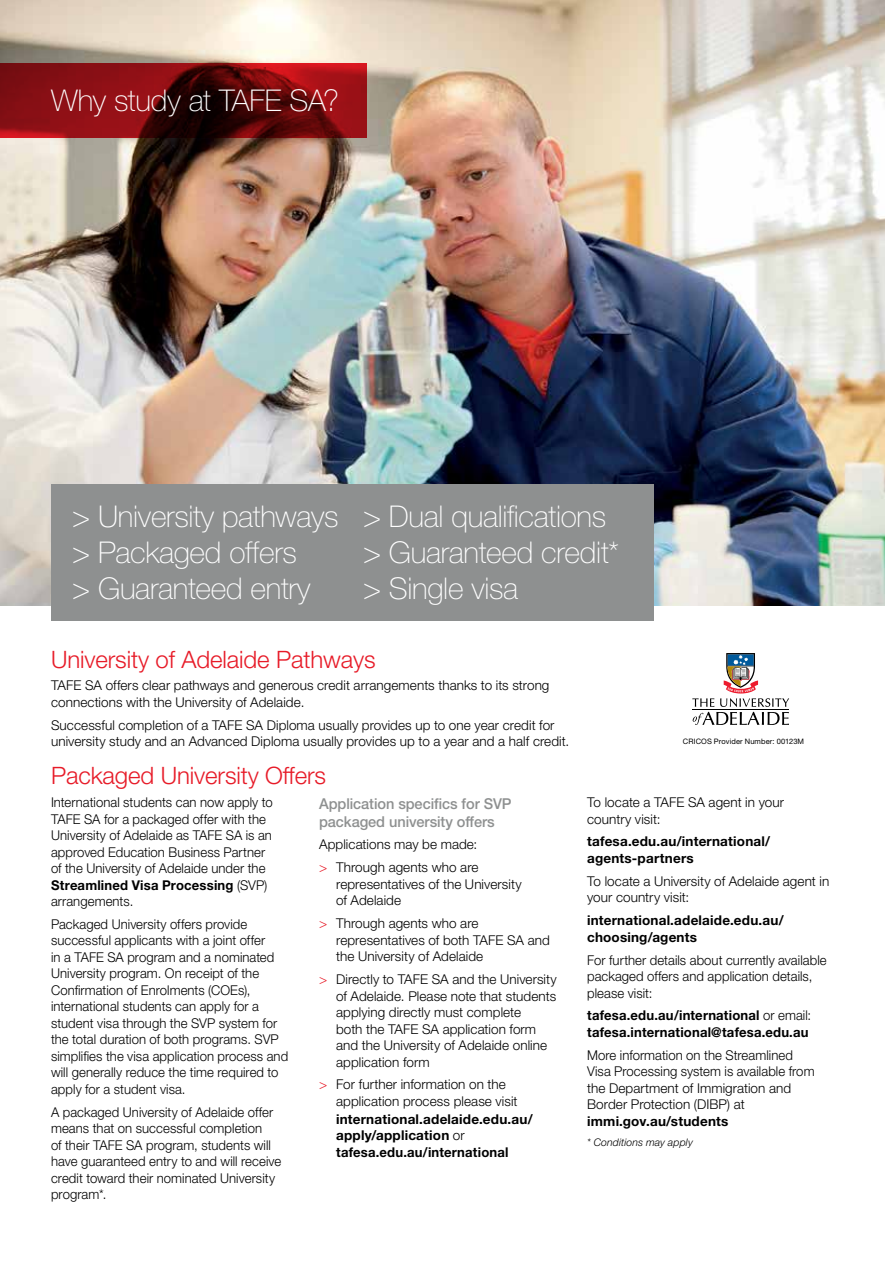
<style>
.page{position:relative;width:885px;height:1263px;background:#fff}
.page>*{position:absolute;margin:0;border:0;box-sizing:border-box;transform-origin:0 0}
.t1{font:100 30px/36px "Helvetica Neue LT Std";letter-spacing:-.01em;color:#fff}
.t2{font:300 24px "Helvetica Neue LT Std";letter-spacing:-.005em;color:#e71b28}
.t3{font:500 15px/18px "Helvetica Neue LT Std";letter-spacing:-.005em;color:#8e9090}
.t4{font:300 13.5px/16.5px "Helvetica Neue LT Std";letter-spacing:.005em;color:#000}
.t5{font:700 13.5px/16.5px "Helvetica Neue LT Std";letter-spacing:.015em;color:#000}
.t6{font:italic 300 10.5px "Helvetica Neue LT Std";letter-spacing:.01em;color:#000}
.t7{font:7.5px "Helvetica Neue LT Std";letter-spacing:.015em;color:#000}
.s1{font-weight:700}
.s2{color:#e71b28}
.s3{font-weight:300}
</style>
<div class="page">
<img style="left:0;top:0;width:884px;height:606px">
<div style="left:51px;top:484px;width:602px;height:137px;background:#8e9090"></div>
<svg style="left:0;top:64px;width:366px;height:74px;background:#730b0f"></svg>
<svg style="left:692px;top:653px;width:97px;height:72px"></svg>
<h1 class="t1" style="left:51px;top:82px;width:289px">Why study at TAFE SA?</h1>
<h1 class="t1" style="left:72px;top:498px;width:268px">&gt; University pathways &gt; Packaged offers<br>&gt; Guaranteed entry</h1>
<h1 class="t1" style="left:363px;top:498px;width:257px">&gt; Dual qualifications &gt; Guaranteed credit* &gt; Single visa</h1>
<h2 class="t2" style="left:51px;top:644px;width:326px">University of Adelaide Pathways</h2>
<p class="t4" style="left:51px;top:677px;width:500px">TAFE SA offers clear pathways and generous credit arrangements thanks to its strong connections with the University of Adelaide.</p>
<p class="t4" style="left:51px;top:716px;width:519px">Successful completion of a TAFE SA Diploma usually provides up to one year credit for university study and an Advanced Diploma usually provides up to a year and a half credit.</p>
<p class="t7" style="left:682px;top:736px;width:123px">CRICOS Provider Number: 00123M</p>
<h2 class="t2" style="left:51px;top:761px;width:276px">Packaged University Offers</h2>
<p class="t4" style="left:51px;top:794px;width:223px">International students can now apply to TAFE SA for a packaged offer with the University of Adelaide as TAFE SA is an approved Education Business Partner of the University of Adelaide under the <span class="s1">Streamlined Visa Processing</span> (SVP) arrangements.</p>
<p class="t4" style="left:51px;top:915px;width:239px">Packaged University offers provide successful applicants with a joint offer<br>in a TAFE SA program and a nominated University program. On receipt of the Confirmation of Enrolments (COEs), international students can apply for a student visa through the SVP system for the total duration of both programs. SVP simplifies the visa application process and will generally reduce the time required to apply for a student visa.</p>
<p class="t4" style="left:51px;top:1103px;width:232px">A packaged University of Adelaide offer means that on successful completion<br>of their TAFE SA program, students will have guaranteed entry to and will receive credit toward their nominated University program*.</p>
<p class="t3" style="left:319px;top:794px;width:194px">Application specifics for SVP packaged university offers</p>
<p class="t4" style="left:319px;top:833px;width:161px;line-height:23px">Applications may be made: <span class="s2">&gt;</span> Through agents who are</p>
<p class="t4" style="left:336px;top:875px;width:187px">representatives of the University of Adelaide</p>
<p class="t4" style="left:336px;top:915px;width:215px;text-indent:-17px"><span class="s2">&gt;</span> Through agents who are representatives of both TAFE SA and the University of Adelaide</p>
<p class="t4" style="left:336px;top:971px;width:222px;text-indent:-17px"><span class="s2">&gt;</span> Directly to TAFE SA and the University of Adelaide. Please note that students applying directly must complete<br>both the TAFE SA application form and the University of Adelaide online application form</p>
<p class="t4" style="left:336px;top:1076px;width:183px;text-indent:-17px"><span class="s2">&gt;</span> For further information on the application process please visit</p>
<p class="t5" style="left:336px;top:1110px;width:198px">international.adelaide.edu.au/ apply/application <span class="s3">or </span>tafesa.edu.au/international</p>
<p class="t4" style="left:587px;top:794px;width:198px">To locate a TAFE SA agent in your country visit:</p>
<p class="t5" style="left:587px;top:833px;width:184px">tafesa.edu.au/international/ agents-partners</p>
<p class="t4" style="left:587px;top:872px;width:244px">To locate a University of Adelaide agent in your country visit:</p>
<p class="t5" style="left:587px;top:912px;width:198px">international.adelaide.edu.au/ choosing/agents</p>
<p class="t4" style="left:587px;top:951px;width:241px">For further details about currently available packaged offers and application details, please visit:</p>
<p class="t5" style="left:587px;top:1007px;width:225px">tafesa.edu.au/international <span class="s3">or email: </span>tafesa.international@tafesa.edu.au</p>
<p class="t4" style="left:587px;top:1046px;width:229px">More information on the Streamlined Visa Processing system is available from the Department of Immigration and Border Protection (DIBP) at</p>
<p class="t5" style="left:587px;top:1112px;width:143px">immi.gov.au/students</p>
<p class="t6" style="left:587px;top:1136px;width:107px">* Conditions may apply</p>
</div>
